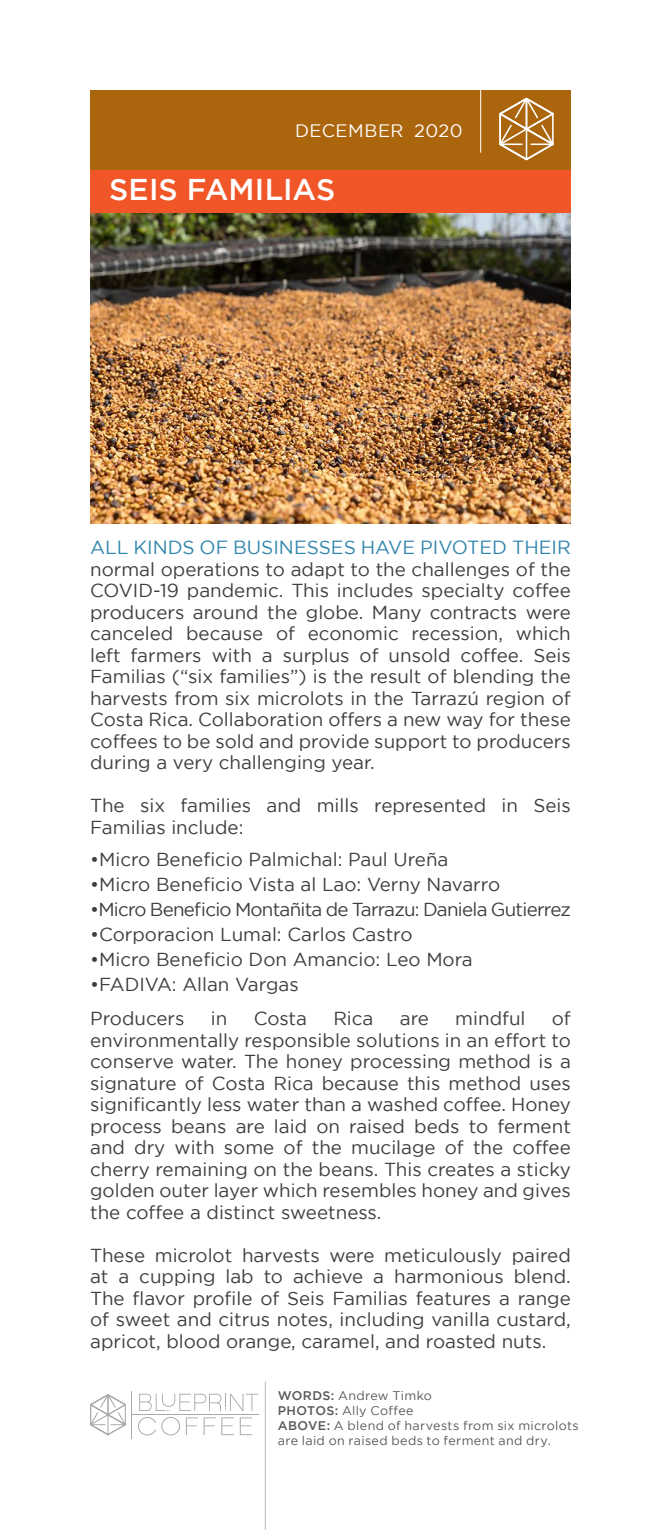
<style>
.page{position:relative;width:661px;height:1530px;background:#fff}
.page>*{position:absolute;margin:0;border:0;box-sizing:border-box;transform-origin:0 0}
.t1{font:500 30px "Gotham";letter-spacing:.005em;color:#fff}
.t2{font:19px "Gotham";color:#3186ac}
.t3{font:18.75px/21.5px "Gotham";color:#3e3e3f;text-align:justify}
.t4{font:18.75px "Gotham";letter-spacing:-.04em;color:#3e3e3f}
.t5{font:18px "Gotham";letter-spacing:.02em;color:#fff}
.t6{font:12.5px/15px "Gotham";letter-spacing:.025em;color:#57585a}
.s1{font-weight:500}
</style>
<div class="page">
<svg style="left:139px;top:1394px;width:119px;height:17px"></svg>
<svg style="left:138px;top:1417px;width:42px;height:18px"></svg>
<svg style="left:186px;top:1417px;width:29px;height:18px"></svg>
<svg style="left:221px;top:1417px;width:31px;height:18px"></svg>
<hr style="left:131px;top:1391px;width:1px;height:47px;background:#a8a9ad">
<hr style="left:132px;top:1414px;width:126px;height:1px;background:#a8a9ad">
<svg style="left:90px;top:1394px;width:36px;height:41px"></svg>
<img style="left:90px;top:212px;width:480px;height:312px">
<div style="left:90px;top:90px;width:480px;height:80px;background:#ab650c"></div>
<div style="left:90px;top:170px;width:480px;height:42px;background:#f15628"></div>
<svg style="left:499px;top:98px;width:54px;height:62px"></svg>
<hr style="left:479px;top:68px;width:1px;height:85px;background:#fff">
<hr style="left:264px;top:1381px;width:1px;height:149px;background:#bcbdc0">
<p class="t5" style="left:295px;top:121px;width:169px">DECEMBER 2020</p>
<p class="t1" style="left:109px;top:173px;width:227px">SEIS FAMILIAS</p>
<p class="t2" style="left:90px;top:537px;width:482px">ALL KINDS OF BUSINESSES HAVE PIVOTED THEIR</p>
<p class="t3" style="left:90px;top:558px;width:482px">normal operations to adapt to the challenges of the COVID-19 pandemic. This includes specialty coffee producers around the globe. Many contracts were canceled because of economic recession, which left farmers with a surplus of unsold coffee. Seis Familias (“six families”) is the result of blending the harvests from six microlots in the Tarrazú region of Costa Rica. Collaboration offers a new way for these coffees to be sold and provide support to producers during a very challenging year.</p>
<p class="t3" style="left:90px;top:794px;width:482px">The six families and mills represented in Seis<br>Familias include:</p>
<p class="t3" style="left:90px;top:848px;width:359px">•Micro Beneficio Palmichal: Paul Ureña</p>
<p class="t3" style="left:90px;top:873px;width:411px">•Micro Beneficio Vista al Lao: Verny Navarro</p>
<p class="t4" style="left:90px;top:899px;width:482px">•Micro Beneficio Montañita de Tarrazu: Daniela Gutierrez</p>
<p class="t3" style="left:90px;top:923px;width:323px">•Corporacion Lumal: Carlos Castro</p>
<p class="t3" style="left:90px;top:948px;width:384px">•Micro Beneficio Don Amancio: Leo Mora</p>
<p class="t3" style="left:90px;top:973px;width:210px">•FADIVA: Allan Vargas</p>
<p class="t3" style="left:90px;top:1007px;width:96px">Producers</p>
<p class="t3" style="left:211px;top:1007px;width:18px">in</p>
<p class="t3" style="left:253px;top:1007px;width:55px">Costa</p>
<p class="t3" style="left:333px;top:1007px;width:42px">Rica</p>
<p class="t3" style="left:399px;top:1007px;width:31px">are</p>
<p class="t3" style="left:455px;top:1007px;width:72px">mindful</p>
<p class="t3" style="left:90px;top:1007px;width:482px;text-indent:461px">of environmentally responsible solutions in an effort to conserve water. The honey processing method is a signature of Costa Rica because this method uses significantly less water than a washed coffee. Honey process beans are laid on raised beds to ferment and dry with some of the mucilage of the coffee cherry remaining on the beans. This creates a sticky golden outer layer which resembles honey and gives the coffee a distinct sweetness.</p>
<p class="t3" style="left:90px;top:1244px;width:482px">These microlot harvests were meticulously paired at a cupping lab to achieve a harmonious blend.<br>The flavor profile of Seis Familias features a range of sweet and citrus notes, including vanilla custard, apricot, blood orange, caramel, and roasted nuts.</p>
<p class="t6" style="left:277px;top:1388px;width:302px"><span class="s1">WORDS:</span> Andrew Timko<br><span class="s1">PHOTOS:</span> Ally Coffee<br><span class="s1">ABOVE:</span> A blend of harvests from six microlots are laid on raised beds to ferment and dry.</p>
</div>
